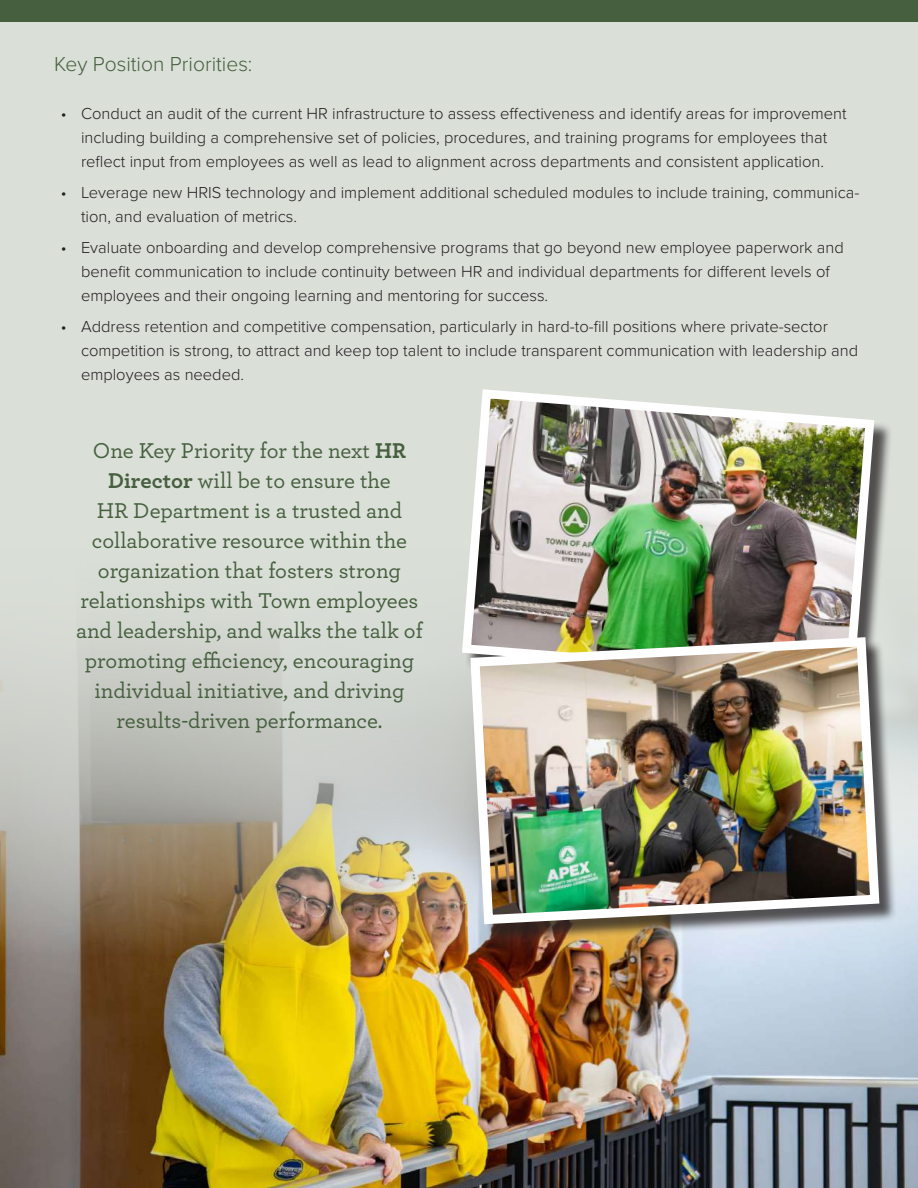
<style>
.page{position:relative;width:918px;height:1188px;background:#fff}
.page>*{position:absolute;margin:0;border:0;box-sizing:border-box;transform-origin:0 0}
.t1{font:500 22.5px/30px "Archer";color:#465f3e;text-align:center}
.t2{font:300 21px "Proxima Nova";color:#465f3e}
.t3{font:300 16.5px/24px "Proxima Nova";color:#231f20}
.s1{font-weight:700}
</style>
<div class="page">
<div style="left:0;top:0;width:918px;height:21px;background:#465f3e"></div>
<div style="left:0;top:22px;width:918px;height:1166px;background:#dadfd8"></div>
<img style="left:0;top:638px;width:918px;height:550px">
<div style="left:465px;top:392px;width:427px;height:310px;background:#231f20;opacity:.75"></div>
<img style="left:457px;top:389px;width:422px;height:299px">
<div style="left:473px;top:640px;width:425px;height:302px;background:#231f20;opacity:.75"></div>
<img style="left:466px;top:632px;width:418px;height:297px">
<p class="t2" style="left:54px;top:48px;width:200px">Key Position Priorities:</p>
<p class="t3" style="left:61px;top:101px;width:787px;text-align:center">• Conduct an audit of the current HR infrastructure to assess effectiveness and identify areas for improvement including building a comprehensive set of policies, procedures, and training programs for employees that reflect input from employees as well as lead to alignment across departments and consistent application.</p>
<p class="t3" style="left:81px;top:180px;width:780px;text-indent:-20px">• Leverage new HRIS technology and implement additional scheduled modules to include training, communica&shy;tion, and evaluation of metrics.</p>
<p class="t3" style="left:81px;top:234px;width:764px;text-indent:-20px">• Evaluate onboarding and develop comprehensive programs that go beyond new employee paperwork and benefit communication to include continuity between HR and individual departments for different levels of employees and their ongoing learning and mentoring for success.</p>
<p class="t3" style="left:81px;top:313px;width:779px;text-indent:-20px">• Address retention and competitive compensation, particularly in hard-to-fill positions where private-sector competition is strong, to attract and keep top talent to include transparent communication with leadership and employees as needed.</p>
<p class="t1" style="left:76px;top:434px;width:348px">One Key Priority for the next <span class="s1">HR Director</span> will be to ensure the<br>HR Department is a trusted and collaborative resource within the organization that fosters strong relationships with Town employees and leadership, and walks the talk of promoting efficiency, encouraging individual initiative, and driving results-driven performance.</p>
</div>
